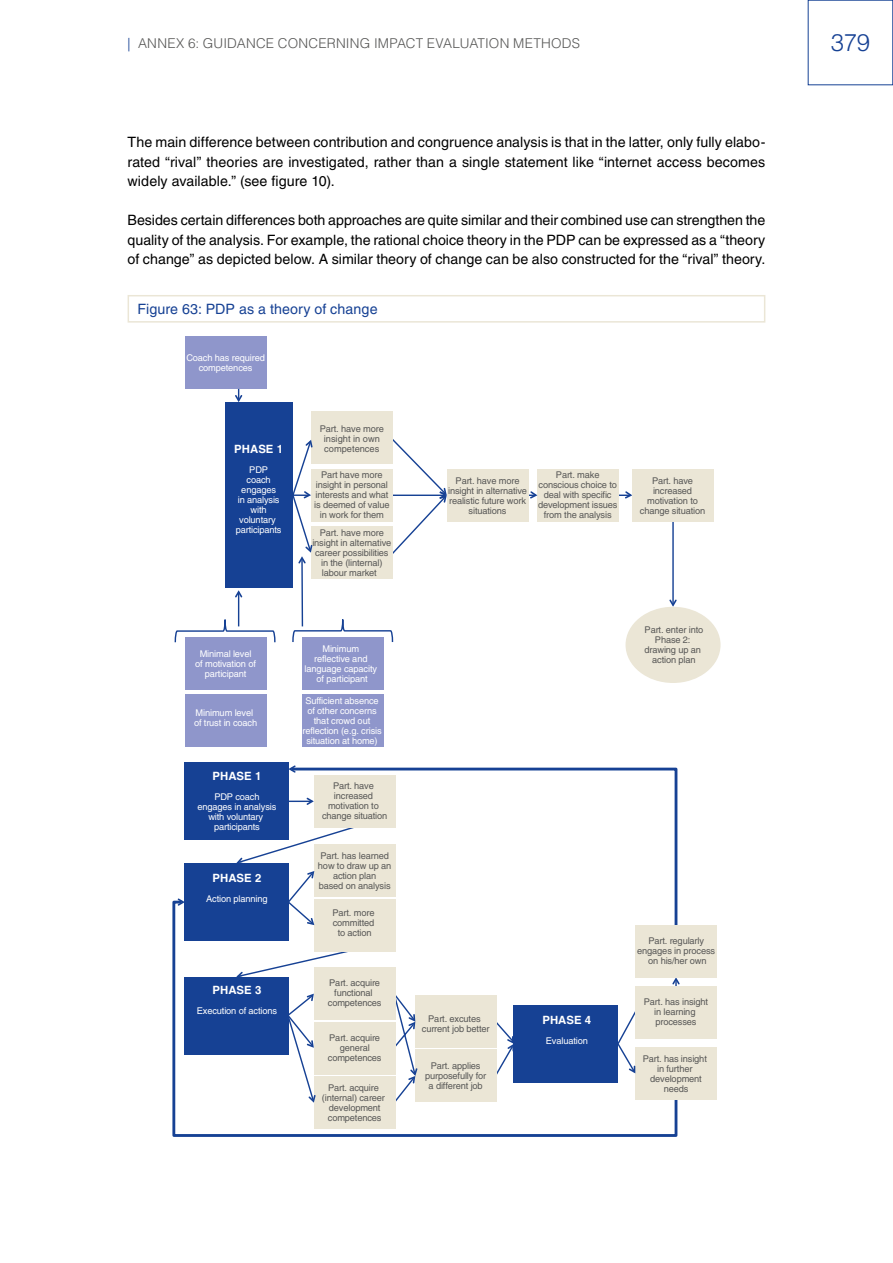
<style>
.page{position:relative;width:893px;height:1263px;background:#fff}
.page>*{position:absolute;margin:0;border:0;box-sizing:border-box;transform-origin:0 0}
.t1{font:300 24px "Helvetica LT Std";color:#164194}
.t2{font:14.25px/19.5px "Helvetica LT Std";letter-spacing:.005em;color:#000;text-align:justify}
.t3{font:14.25px "Helvetica LT Std";letter-spacing:.005em;color:#164194}
.t4{font:300 13.5px "Helvetica LT Std";letter-spacing:.01em;color:#575756}
.t5{font:700 11.4px "Helvetica LT Std";color:#fff}
.t6{font:9.3px/10.1px "Helvetica LT Std";letter-spacing:-.015em;color:#575756;text-align:center}
.t7{font:9.3px/10.1px "Helvetica LT Std";letter-spacing:-.015em;color:#fff;text-align:center}
.s1{color:#164194}
</style>
<div class="page">
<div style="left:128px;top:295px;width:637px;height:28px;border:2px solid #ebe6d6"></div>
<svg style="left:172px;top:766px;width:507px;height:371px"></svg>
<svg style="left:238px;top:494px;width:436px;height:610px"></svg>
<svg style="left:625px;top:491px;width:7px;height:8px"></svg>
<div style="left:311px;top:411px;width:81px;height:52px;background:#ebe6d6"></div>
<div style="left:311px;top:526px;width:81px;height:53px;background:#ebe6d6"></div>
<div style="left:632px;top:469px;width:82px;height:52px;background:#ebe6d6"></div>
<div style="left:538px;top:469px;width:81px;height:52px;background:#ebe6d6"></div>
<div style="left:225px;top:402px;width:68px;height:186px;background:#164194"></div>
<svg style="left:669px;top:599px;width:8px;height:8px"></svg>
<div style="left:625px;top:607px;width:95px;height:76px;background:#ebe6d6;border-radius:50%"></div>
<div style="left:302px;top:637px;width:81px;height:53px;background:#8f96cb"></div>
<div style="left:302px;top:694px;width:81px;height:52px;background:#8f96cb"></div>
<div style="left:185px;top:637px;width:81px;height:53px;background:#8f96cb"></div>
<div style="left:185px;top:336px;width:81px;height:53px;background:#8f96cb"></div>
<div style="left:185px;top:694px;width:81px;height:52px;background:#8f96cb"></div>
<hr style="left:301px;top:558px;width:2px;height:68px;background:#164194">
<hr style="left:238px;top:592px;width:1px;height:34px;background:#164194">
<svg style="left:235px;top:590px;width:7px;height:7px"></svg>
<svg style="left:235px;top:389px;width:7px;height:13px"></svg>
<svg style="left:174px;top:618px;width:220px;height:26px"></svg>
<div style="left:314px;top:775px;width:81px;height:52px;background:#ebe6d6"></div>
<div style="left:185px;top:762px;width:104px;height:78px;background:#164194"></div>
<div style="left:185px;top:863px;width:104px;height:78px;background:#164194"></div>
<div style="left:314px;top:845px;width:81px;height:52px;background:#ebe6d6"></div>
<svg style="left:236px;top:858px;width:8px;height:5px"></svg>
<div style="left:314px;top:899px;width:81px;height:52px;background:#ebe6d6"></div>
<svg style="left:289px;top:871px;width:26px;height:55px"></svg>
<div style="left:185px;top:977px;width:104px;height:78px;background:#164194"></div>
<svg style="left:236px;top:948px;width:119px;height:31px"></svg>
<div style="left:314px;top:968px;width:81px;height:52px;background:#ebe6d6"></div>
<div style="left:314px;top:1076px;width:81px;height:53px;background:#ebe6d6"></div>
<div style="left:314px;top:1022px;width:81px;height:52px;background:#ebe6d6"></div>
<svg style="left:286px;top:994px;width:30px;height:109px"></svg>
<div style="left:415px;top:995px;width:82px;height:53px;background:#ebe6d6"></div>
<div style="left:415px;top:1050px;width:82px;height:52px;background:#ebe6d6"></div>
<svg style="left:408px;top:1014px;width:7px;height:15px"></svg>
<svg style="left:408px;top:1068px;width:9px;height:15px"></svg>
<svg style="left:289px;top:798px;width:25px;height:7px"></svg>
<div style="left:514px;top:1005px;width:104px;height:78px;background:#164194"></div>
<svg style="left:507px;top:1036px;width:7px;height:15px"></svg>
<div style="left:635px;top:986px;width:82px;height:52px;background:#ebe6d6"></div>
<div style="left:635px;top:1047px;width:82px;height:53px;background:#ebe6d6"></div>
<svg style="left:618px;top:1042px;width:18px;height:32px"></svg>
<svg style="left:672px;top:977px;width:8px;height:9px"></svg>
<div style="left:635px;top:925px;width:82px;height:52px;background:#ebe6d6"></div>
<svg style="left:178px;top:898px;width:7px;height:8px"></svg>
<svg style="left:289px;top:765px;width:7px;height:8px"></svg>
<svg style="left:293px;top:437px;width:244px;height:127px"></svg>
<h3 class="t4" style="left:128px;top:35px;width:454px"><span class="s1">|</span> ANNEX 6: GUIDANCE CONCERNING IMPACT EVALUATION METHODS</h3>
<h1 class="t1" style="left:831px;top:28px;width:41px">379</h1>
<p class="t2" style="left:128px;top:132px;width:639px">The main difference between contribution and congruence analysis is that in the latter, only fully elabo&shy;rated “rival” theories are investigated, rather than a single statement like “internet access becomes widely available.” (see figure 10).</p>
<p class="t2" style="left:128px;top:210px;width:639px">Besides certain differences both approaches are quite similar and their combined use can strengthen the quality of the analysis. For example, the rational choice theory in the PDP can be expressed as a “theory of change” as depicted below. A similar theory of change can be also constructed for the “rival” theory.</p>
<h2 class="t3" style="left:138px;top:301px;width:242px">Figure 63: PDP as a theory of change</h2>
<p class="t7" style="left:186px;top:352px;width:80px">Coach has required competences</p>
<p class="t5" style="left:234px;top:442px;width:50px">PHASE 1</p>
<p class="t7" style="left:236px;top:465px;width:47px">PDP<br>coach engages<br>in analysis with voluntary participants</p>
<p class="t6" style="left:320px;top:424px;width:65px">Part. have more insight in own competences</p>
<p class="t6" style="left:314px;top:470px;width:77px">Part have more insight in personal interests and what is deemed of value in work for them</p>
<p class="t6" style="left:448px;top:475px;width:80px">Part. have more insight in alternative realistic future work situations</p>
<p class="t6" style="left:538px;top:470px;width:81px">Part. make conscious choice to deal with specific development issues from the analysis</p>
<p class="t6" style="left:640px;top:475px;width:67px">Part. have increased motivation to change situation</p>
<p class="t6" style="left:312px;top:527px;width:80px">Part. have more insight in alternative career possibilities in the (linternal) labour market</p>
<p class="t7" style="left:195px;top:648px;width:62px">Minimal level of motivation of participant</p>
<p class="t7" style="left:305px;top:643px;width:74px">Minimum reflective and language capacity of participant</p>
<p class="t7" style="left:194px;top:707px;width:65px;text-align:left">Minimum level of trust in coach</p>
<p class="t7" style="left:302px;top:696px;width:81px">Sufficient absence of other concerns that crowd out reflection (e.g. crisis situation at home)</p>
<p class="t5" style="left:213px;top:769px;width:50px">PHASE 1</p>
<p class="t7" style="left:198px;top:791px;width:80px">PDP coach engages in analysis with voluntary participants</p>
<p class="t5" style="left:213px;top:871px;width:50px">PHASE 2</p>
<p class="t7" style="left:206px;top:894px;width:63px">Action planning</p>
<p class="t5" style="left:213px;top:983px;width:50px">PHASE 3</p>
<p class="t7" style="left:197px;top:1006px;width:82px">Execution of actions</p>
<p class="t6" style="left:322px;top:781px;width:67px">Part. have increased motivation to change situation</p>
<p class="t6" style="left:318px;top:851px;width:75px">Part. has learned how to draw up an action plan<br>based on analysis</p>
<p class="t6" style="left:332px;top:908px;width:43px">Part. more committed to action</p>
<p class="t6" style="left:328px;top:978px;width:55px">Part. acquire functional competences</p>
<p class="t6" style="left:328px;top:1033px;width:55px">Part. acquire general competences</p>
<p class="t6" style="left:322px;top:1083px;width:65px">Part. acquire (internal) career development competences</p>
<p class="t6" style="left:422px;top:1013px;width:69px">Part. excutes current job better</p>
<p class="t6" style="left:425px;top:1060px;width:63px">Part. applies purposefully for a different job</p>
<p class="t6" style="left:644px;top:625px;width:60px">Part. enter into<br>Phase 2: drawing up an action plan</p>
<p class="t5" style="left:542px;top:1013px;width:50px">PHASE 4</p>
<p class="t7" style="left:546px;top:1035px;width:43px">Evaluation</p>
<p class="t6" style="left:637px;top:935px;width:79px">Part. regularly engages in process on his/her own</p>
<p class="t6" style="left:644px;top:997px;width:66px">Part. has insight in learning processes</p>
<p class="t6" style="left:643px;top:1054px;width:66px">Part. has insight in further development needs</p>
</div>
